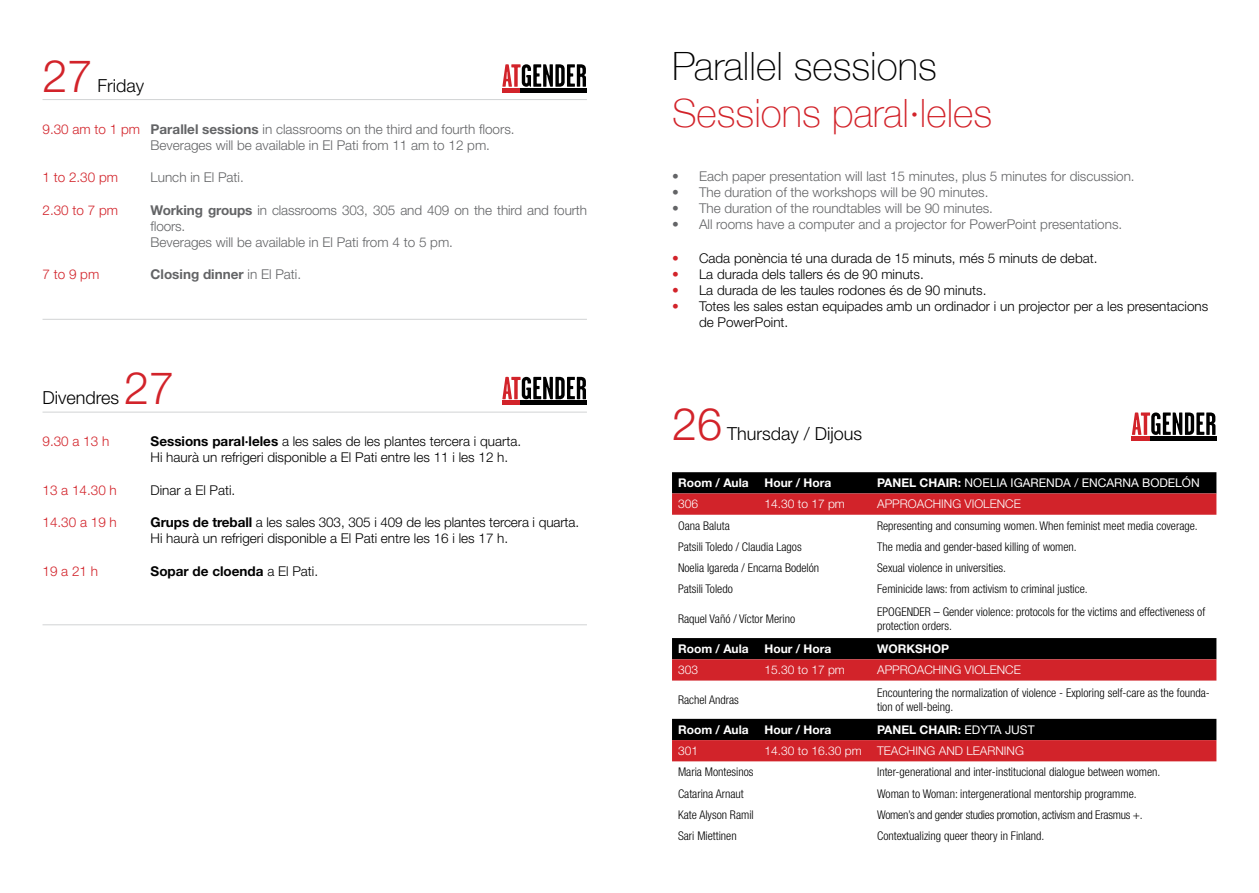
<style>
.page{position:relative;width:1259px;height:893px;background:#fff}
.page>*{position:absolute;margin:0;border:0;box-sizing:border-box;transform-origin:0 0}
.t1{font:300 45px "Helvetica Neue LT Std";color:#d2232a}
.t2{font:100 39px "Helvetica Neue";color:#d2232a}
.t3{font:100 39px "Helvetica Neue";color:#000}
.t4{font:300 18px "Helvetica Neue LT Std";color:#000}
.t5{font:300 13.5px/16.2px "Helvetica Neue LT Std";color:#000}
.t6{font:300 13.5px/16.2px "Helvetica Neue LT Std";color:#636466}
.t7{font:300 13.5px "Helvetica Neue LT Std";color:#d2232a}
.t8{font:700 13.5px "Helvetica Neue LT Std";color:#636466}
.t9{font:700 13.5px "Helvetica Neue LT Std";color:#000}
.t10{font:300 condensed 12px/14.4px "Helvetica Neue LT Std";color:#000}
.t11{font:300 12px "Helvetica Neue LT Std";color:#fff}
.t12{font:700 12px "Helvetica Neue LT Std";color:#fff}
.t13{font:300 condensed 12px "Helvetica Neue LT Std";letter-spacing:-.02em;color:#000}
.t14{font:12px "Helvetica Neue LT Std";color:#fff}
.s1{color:#d2232a}
.s2{font-weight:700}
.s3{font-weight:300}
.s4{font-weight:400}
</style>
<div class="page">
<hr style="left:43px;top:99px;width:544px;height:1px;background:#d1d3d4">
<hr style="left:43px;top:319px;width:544px;height:1px;background:#d1d3d4">
<hr style="left:43px;top:624px;width:544px;height:1px;background:#d1d3d4">
<hr style="left:43px;top:412px;width:544px;height:1px;background:#d1d3d4">
<svg style="left:672px;top:472px;width:544px;height:43px;background:#6c1519"></svg>
<svg style="left:672px;top:638px;width:544px;height:43px;background:#6b1518"></svg>
<hr style="left:502px;top:88px;width:19px;height:4px;background:#d2232a">
<hr style="left:521px;top:88px;width:66px;height:4px;background:#000">
<svg style="left:502px;top:64px;width:84px;height:23px"></svg>
<hr style="left:502px;top:401px;width:19px;height:4px;background:#d2232a">
<hr style="left:521px;top:401px;width:66px;height:4px;background:#000">
<svg style="left:502px;top:377px;width:84px;height:22px"></svg>
<hr style="left:1131px;top:436px;width:19px;height:4px;background:#d2232a">
<hr style="left:1150px;top:436px;width:66px;height:4px;background:#000">
<svg style="left:1131px;top:412px;width:84px;height:23px"></svg>
<svg style="left:672px;top:719px;width:544px;height:42px;background:#691215"></svg>
<h1 class="t1" style="left:43px;top:49px;width:52px">27</h1>
<h3 class="t4" style="left:98px;top:75px;width:48px">Friday</h3>
<p class="t6" style="left:151px;top:120px;width:365px;text-indent:-108px"><span class="s1">9.30 am to 1 pm</span> <span class="s2">Parallel sessions</span> in classrooms on the third and fourth floors.<br>Beverages will be available in El Pati from 11 am to 12 pm.</p>
<p class="t7" style="left:43px;top:169px;width:77px">1 to 2.30 pm</p>
<p class="t6" style="left:151px;top:169px;width:95px">Lunch in El Pati.</p>
<p class="t7" style="left:43px;top:202px;width:77px">2.30 to 7 pm</p>
<p class="t6" style="left:151px;top:201px;width:438px"><span class="s2">Working groups</span> in classrooms 303, 305 and 409 on the third and fourth floors.<br>Beverages will be available in El Pati from 4 to 5 pm.</p>
<p class="t7" style="left:43px;top:266px;width:58px">7 to 9 pm</p>
<p class="t8" style="left:151px;top:266px;width:152px">Closing dinner <span class="s3">in El Pati.</span></p>
<h1 class="t1" style="left:124px;top:361px;width:52px">27</h1>
<h3 class="t4" style="left:43px;top:387px;width:78px">Divendres</h3>
<p class="t7" style="left:43px;top:433px;width:68px">9.30 a 13 h</p>
<p class="t5" style="left:151px;top:433px;width:372px"><span class="s2">Sessions paral·leles</span> a les sales de les plantes tercera i quarta.<br>Hi haurà un refrigeri disponible a El Pati entre les 11 i les 12 h.</p>
<p class="t7" style="left:43px;top:482px;width:76px">13 a 14.30 h</p>
<p class="t5" style="left:151px;top:482px;width:86px">Dinar a El Pati.</p>
<p class="t7" style="left:43px;top:514px;width:76px">14.30 a 19 h</p>
<p class="t5" style="left:151px;top:514px;width:430px"><span class="s2">Grups de treball</span> a les sales 303, 305 i 409 de les plantes tercera i quarta.<br>Hi haurà un refrigeri disponible a El Pati entre les 16 i les 17 h.</p>
<p class="t7" style="left:43px;top:563px;width:57px">19 a 21 h</p>
<p class="t9" style="left:151px;top:563px;width:169px">Sopar de cloenda <span class="s3">a El Pati.</span></p>
<h2 class="t3" style="left:672px;top:37px;width:266px">Parallel sessions</h2>
<h2 class="t2" style="left:672px;top:84px;width:322px">Sessions paral·leles</h2>
<p class="t6" style="left:672px;top:168px;width:464px">• Each paper presentation will last 15 minutes, plus 5 minutes for discussion.</p>
<p class="t6" style="left:672px;top:184px;width:318px">• The duration of the workshops will be 90 minutes.</p>
<p class="t6" style="left:672px;top:200px;width:322px">• The duration of the roundtables will be 90 minutes.</p>
<p class="t6" style="left:672px;top:216px;width:452px">• All rooms have a computer and a projector for PowerPoint presentations.</p>
<p class="t5" style="left:672px;top:249px;width:427px"><span class="s1">•</span> Cada ponència té una durada de 15 minuts, més 5 minuts de debat.</p>
<p class="t5" style="left:672px;top:266px;width:253px"><span class="s1">•</span> La durada dels tallers és de 90 minuts.</p>
<p class="t5" style="left:672px;top:282px;width:316px"><span class="s1">•</span> La durada de les taules rodones és de 90 minuts.</p>
<p class="t5" style="left:699px;top:298px;width:511px;text-indent:-27px"><span class="s1">•</span> Totes les sales estan equipades amb un ordinador i un projector per a les presentacions de PowerPoint.</p>
<h1 class="t1" style="left:672px;top:397px;width:52px">26</h1>
<h3 class="t4" style="left:727px;top:423px;width:136px">Thursday / Dijous</h3>
<p class="t12" style="left:678px;top:475px;width:72px">Room / Aula</p>
<p class="t12" style="left:764px;top:475px;width:68px">Hour / Hora</p>
<p class="t14" style="left:877px;top:476px;width:324px"><span class="s2">PANEL CHAIR:</span> NOELIA IGARENDA / ENCARNA BODELÓN</p>
<p class="t11" style="left:678px;top:497px;width:22px">306</p>
<p class="t11" style="left:764px;top:497px;width:82px">14.30 to 17 pm</p>
<p class="t11" style="left:877px;top:497px;width:145px">APPROACHING VIOLENCE</p>
<p class="t10" style="left:678px;top:518px;width:53px">Oana Baluta</p>
<p class="t10" style="left:877px;top:518px;width:322px">Representing and consuming women. When feminist meet media coverage.</p>
<p class="t10" style="left:678px;top:539px;width:125px">Patsili Toledo / Claudia Lagos</p>
<p class="t10" style="left:877px;top:539px;width:201px">The media and gender-based killing of women.</p>
<p class="t10" style="left:678px;top:561px;width:143px">Noelia Igareda / Encarna Bodelón</p>
<p class="t10" style="left:877px;top:561px;width:130px">Sexual violence in universities.</p>
<p class="t10" style="left:678px;top:582px;width:56px">Patsili Toledo</p>
<p class="t10" style="left:877px;top:582px;width:212px">Feminicide laws: from activism to criminal justice.</p>
<p class="t10" style="left:678px;top:612px;width:119px">Raquel Vañó / Víctor Merino</p>
<p class="t10" style="left:877px;top:604px;width:329px">EPOGENDER – Gender violence: protocols for the victims and effectiveness of protection orders.</p>
<p class="t12" style="left:678px;top:641px;width:72px">Room / Aula</p>
<p class="t12" style="left:764px;top:641px;width:68px">Hour / Hora</p>
<p class="t12" style="left:877px;top:641px;width:74px">WORKSHOP</p>
<p class="t11" style="left:678px;top:663px;width:22px">303</p>
<p class="t11" style="left:764px;top:663px;width:82px">15.30 to 17 pm</p>
<p class="t11" style="left:877px;top:663px;width:145px">APPROACHING VIOLENCE</p>
<p class="t10" style="left:678px;top:692px;width:62px">Rachel Andras</p>
<p class="t10" style="left:877px;top:685px;width:334px">Encountering the normalization of violence - Exploring self-care as the founda&shy;tion of well-being.</p>
<p class="t12" style="left:678px;top:722px;width:72px">Room / Aula</p>
<p class="t12" style="left:764px;top:722px;width:68px">Hour / Hora</p>
<p class="t12" style="left:877px;top:722px;width:159px">PANEL CHAIR: <span class="s4">EDYTA JUST</span></p>
<p class="t11" style="left:678px;top:743px;width:22px">301</p>
<p class="t11" style="left:764px;top:743px;width:99px">14.30 to 16.30 pm</p>
<p class="t11" style="left:877px;top:743px;width:148px">TEACHING AND LEARNING</p>
<p class="t10" style="left:678px;top:765px;width:77px">Maria Montesinos</p>
<p class="t10" style="left:877px;top:765px;width:285px">Inter-generational and inter-institucional dialogue between women.</p>
<p class="t10" style="left:678px;top:786px;width:67px">Catarina Arnaut</p>
<p class="t10" style="left:877px;top:786px;width:261px">Woman to Woman: intergenerational mentorship programme.</p>
<p class="t10" style="left:678px;top:807px;width:77px">Kate Alyson Ramil</p>
<p class="t13" style="left:877px;top:808px;width:267px">Women’s and gender studies promotion, activism and Erasmus +.</p>
<p class="t10" style="left:678px;top:828px;width:60px">Sari Miettinen</p>
<p class="t10" style="left:877px;top:828px;width:169px">Contextualizing queer theory in Finland.</p>
</div>
